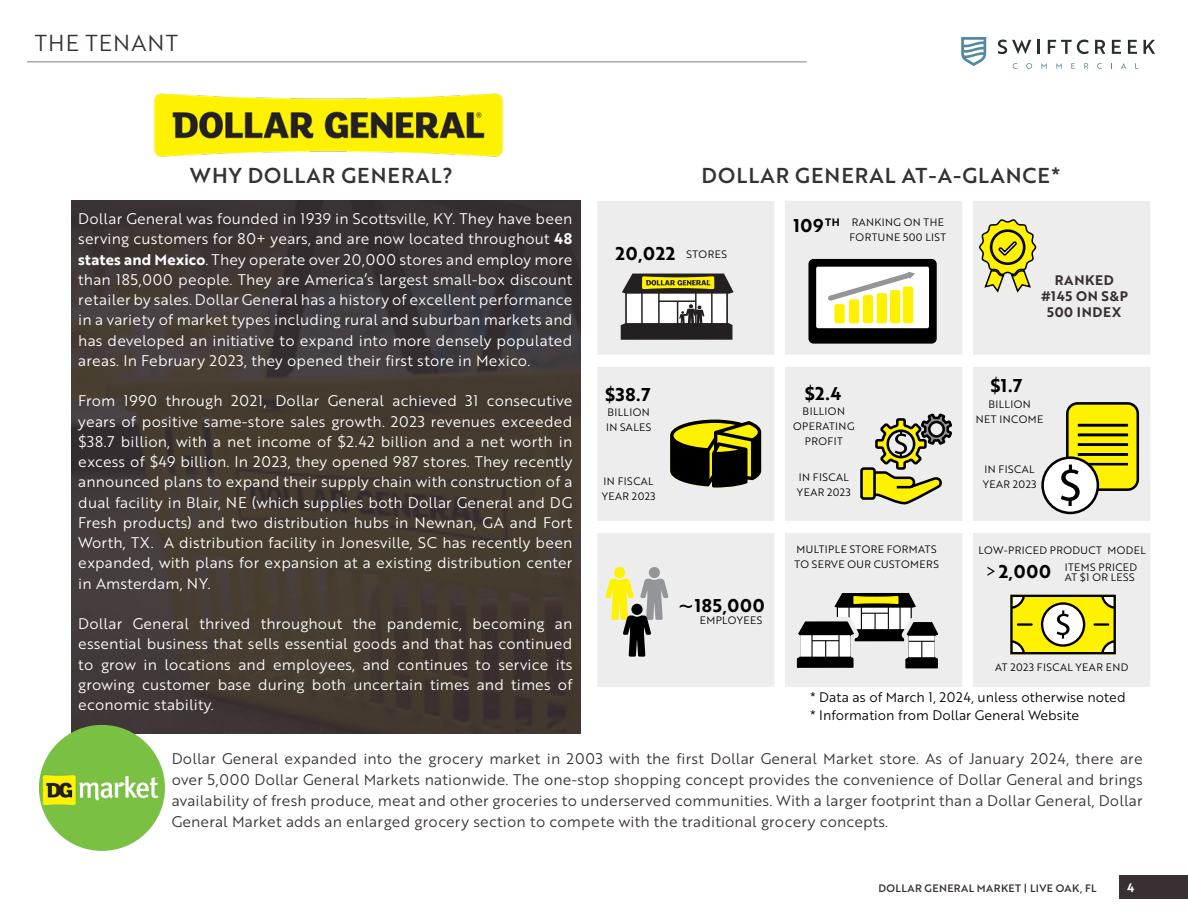
<style>
.page{position:relative;width:1188px;height:918px;background:#fff}
.page>*{position:absolute;margin:0;border:0;box-sizing:border-box;transform-origin:0 0}
.t1{font:22.5px "Brother 1816 Book";letter-spacing:.05em;color:#383033}
.t2{font:21px "Brother 1816 Medium";letter-spacing:.05em;color:#383033}
.t3{font:18px "Brother 1816 Bold";letter-spacing:.04em;color:#000}
.t4{font:15px/20.2px "Brother 1816 Book";letter-spacing:.01em;color:#fff;text-align:justify}
.t5{font:15px/21px "Brother 1816 Book";letter-spacing:.01em;color:#383033;text-align:justify}
.t6{font:13.5px/18px "Brother 1816 Book";color:#000}
.t7{font:13.5px/16.2px "Brother 1816 Bold";letter-spacing:.05em;color:#383033;text-align:center}
.t8{font:12px "Brother 1816 Bold";color:#fff}
.t9{font:10.5px/15px "Brother 1816 Book";letter-spacing:.04em;color:#000}
.t10{font:10.5px "Brother 1816 Medium";letter-spacing:.04em;color:#383033}
.s1{font-family:"Brother 1816 Bold"}
.s2{font-family:"Brother 1816 Bold";font-size:18px}
.s3{font-family:"Brother 1816 Book";font-size:10.5px}
</style>
<div class="page">
<div style="left:1120px;top:875px;width:68px;height:24px;background:#383033"></div>
<hr style="left:27px;top:61px;width:780px;height:2px;background:#ababab">
<svg style="left:1121px;top:63px;width:5px;height:6px"></svg>
<svg style="left:998px;top:40px;width:33px;height:14px"></svg>
<svg style="left:1038px;top:40px;width:2px;height:14px"></svg>
<svg style="left:1048px;top:40px;width:40px;height:14px"></svg>
<svg style="left:1095px;top:40px;width:10px;height:14px"></svg>
<svg style="left:1112px;top:40px;width:9px;height:14px"></svg>
<svg style="left:1128px;top:40px;width:9px;height:14px"></svg>
<svg style="left:1144px;top:40px;width:11px;height:14px"></svg>
<svg style="left:961px;top:37px;width:25px;height:29px"></svg>
<svg style="left:1013px;top:63px;width:4px;height:6px"></svg>
<svg style="left:1026px;top:63px;width:6px;height:6px"></svg>
<svg style="left:1041px;top:63px;width:6px;height:6px"></svg>
<svg style="left:1056px;top:63px;width:6px;height:6px"></svg>
<svg style="left:1071px;top:63px;width:4px;height:6px"></svg>
<svg style="left:1084px;top:63px;width:4px;height:6px"></svg>
<svg style="left:1097px;top:63px;width:5px;height:6px"></svg>
<div style="left:597px;top:201px;width:177px;height:154px;background:#ededee"></div>
<div style="left:597px;top:367px;width:177px;height:154px;background:#ededee"></div>
<div style="left:597px;top:533px;width:177px;height:154px;background:#ededee"></div>
<div style="left:785px;top:201px;width:177px;height:154px;background:#ededee"></div>
<div style="left:785px;top:367px;width:177px;height:154px;background:#ededee"></div>
<div style="left:785px;top:533px;width:177px;height:154px;background:#ededee"></div>
<div style="left:973px;top:201px;width:177px;height:154px;background:#ededee"></div>
<div style="left:973px;top:367px;width:177px;height:154px;background:#ededee"></div>
<div style="left:973px;top:533px;width:177px;height:154px;background:#ededee"></div>
<img style="left:153px;top:93px;width:351px;height:64px">
<svg style="left:71px;top:200px;width:510px;height:533px;background:#413833"></svg>
<img style="left:39px;top:725px;width:126px;height:126px;border-radius:63px">
<svg style="left:605px;top:567px;width:64px;height:90px"></svg>
<svg style="left:680px;top:605px;width:12px;height:3px"></svg>
<svg style="left:621px;top:274px;width:113px;height:66px;background:#8d8975"></svg>
<svg style="left:1010px;top:595px;width:106px;height:59px;background:#c8c136"></svg>
<svg style="left:987px;top:567px;width:8px;height:9px"></svg>
<svg style="left:789px;top:593px;width:157px;height:94px"></svg>
<svg style="left:808px;top:259px;width:129px;height:85px;background:#9f9d77"></svg>
<svg style="left:670px;top:420px;width:91px;height:68px;background:#5a5717"></svg>
<div style="left:861px;top:468px;width:14px;height:31px;background:#fff200;border-radius:2px"></div>
<div style="left:860px;top:467px;width:16px;height:33px;border:3px solid #000;border-radius:2px"></div>
<svg style="left:872px;top:413px;width:81px;height:92px"></svg>
<div style="left:1067px;top:403px;width:71px;height:87px;background:#fff200;border-radius:10px"></div>
<div style="left:1066px;top:402px;width:73px;height:89px;border:3px solid #000;border-radius:10px"></div>
<hr style="left:1078px;top:424px;width:50px;height:2px;background:#000">
<hr style="left:1078px;top:434px;width:50px;height:2px;background:#000">
<hr style="left:1078px;top:443px;width:50px;height:3px;background:#000">
<hr style="left:1078px;top:453px;width:50px;height:3px;background:#000">
<hr style="left:1078px;top:463px;width:50px;height:2px;background:#000">
<div style="left:1043px;top:458px;width:55px;height:55px;background:#fff;border-radius:50%"></div>
<div style="left:1041px;top:456px;width:58px;height:58px;border:3px solid #000;border-radius:50%"></div>
<svg style="left:1061px;top:465px;width:19px;height:41px"></svg>
<svg style="left:979px;top:219px;width:58px;height:74px"></svg>
<h1 class="t1" style="left:35px;top:26px;width:145px">THE TENANT</h1>
<h2 class="t2" style="left:190px;top:160px;width:264px">WHY DOLLAR GENERAL?</h2>
<h2 class="t2" style="left:702px;top:160px;width:360px">DOLLAR GENERAL AT-A-GLANCE*</h2>
<p class="t4" style="left:78px;top:208px;width:496px">Dollar General was founded in 1939 in Scottsville, KY. They have been serving customers for 80+ years, and are now located throughout <span class="s1">48 states and Mexico</span>. They operate over 20,000 stores and employ more than 185,000 people. They are America’s largest small-box discount retailer by sales. Dollar General has a history of excellent performance in a variety of market types including rural and suburban markets and has developed an initiative to expand into more densely populated areas. In February 2023, they opened their first store in Mexico.</p>
<p class="t4" style="left:78px;top:390px;width:496px">From 1990 through 2021, Dollar General achieved 31 consecutive years of positive same-store sales growth. 2023 revenues exceeded $38.7 billion, with a net income of $2.42 billion and a net worth in excess of $49 billion. In 2023, they opened 987 stores. They recently announced plans to expand their supply chain with construction of a dual facility in Blair, NE (which supplies both Dollar General and DG Fresh products) and two distribution hubs in Newnan, GA and Fort Worth, TX. A distribution facility in Jonesville, SC has recently been expanded, with plans for expansion at a existing distribution center in Amsterdam, NY.</p>
<p class="t4" style="left:78px;top:613px;width:496px">Dollar General thrived throughout the pandemic, becoming an essential business that sells essential goods and that has continued to grow in locations and employees, and continues to service its growing customer base during both uncertain times and times of economic stability.</p>
<p class="t5" style="left:172px;top:748px;width:973px">Dollar General expanded into the grocery market in 2003 with the first Dollar General Market store. As of January 2024, there are over 5,000 Dollar General Markets nationwide. The one-stop shopping concept provides the convenience of Dollar General and brings availability of fresh produce, meat and other groceries to underserved communities. With a larger footprint than a Dollar General, Dollar General Market adds an enlarged grocery section to compete with the traditional grocery concepts.</p>
<p class="t9" style="left:793px;top:215px;width:154px;text-align:right"><span class="s2">109</span> <span class="s1">TH</span> RANKING ON THE<br>FORTUNE 500 LIST</p>
<p class="t3" style="left:616px;top:240px;width:113px">20,022 <span class="s3">STORES</span></p>
<p class="t7" style="left:1041px;top:271px;width:89px">RANKED #145 ON S&amp;P<br>500 INDEX</p>
<p class="t3" style="left:990px;top:372px;width:34px">$1.7</p>
<p class="t9" style="left:976px;top:396px;width:69px;text-align:center">BILLION<br>NET INCOME</p>
<p class="t3" style="left:804px;top:379px;width:39px">$2.4</p>
<p class="t9" style="left:793px;top:404px;width:63px;text-align:center">BILLION<br>OPERATING<br>PROFIT</p>
<p class="t9" style="left:797px;top:469px;width:55px">IN FISCAL<br>YEAR 2023</p>
<p class="t3" style="left:605px;top:381px;width:47px">$38.7</p>
<p class="t9" style="left:606px;top:405px;width:47px">BILLION<br>IN SALES</p>
<p class="t9" style="left:983px;top:461px;width:55px">IN FISCAL<br>YEAR 2023</p>
<p class="t9" style="left:602px;top:474px;width:55px">IN FISCAL<br>YEAR 2023</p>
<p class="t9" style="left:794px;top:541px;width:146px">MULTIPLE STORE FORMATS<br>TO SERVE OUR CUSTOMERS</p>
<p class="t9" style="left:1065px;top:541px;width:83px;line-height:17px;text-indent:-86px">LOW-PRICED PRODUCT MODEL<br>ITEMS PRICED</p>
<p class="t9" style="left:1065px;top:569px;width:71px">AT $1 OR LESS</p>
<p class="t3" style="left:999px;top:558px;width:54px">2,000</p>
<p class="t3" style="left:695px;top:592px;width:71px">185,000</p>
<p class="t9" style="left:700px;top:612px;width:64px">EMPLOYEES</p>
<p class="t9" style="left:995px;top:659px;width:135px">AT 2023 FISCAL YEAR END</p>
<p class="t6" style="left:810px;top:688px;width:317px">* Data as of March 1, 2024, unless otherwise noted * Information from Dollar General Website</p>
<p class="t10" style="left:878px;top:880px;width:220px">DOLLAR GENERAL MARKET | LIVE OAK, FL</p>
<p class="t8" style="left:1127px;top:879px;width:9px">4</p>
</div>
